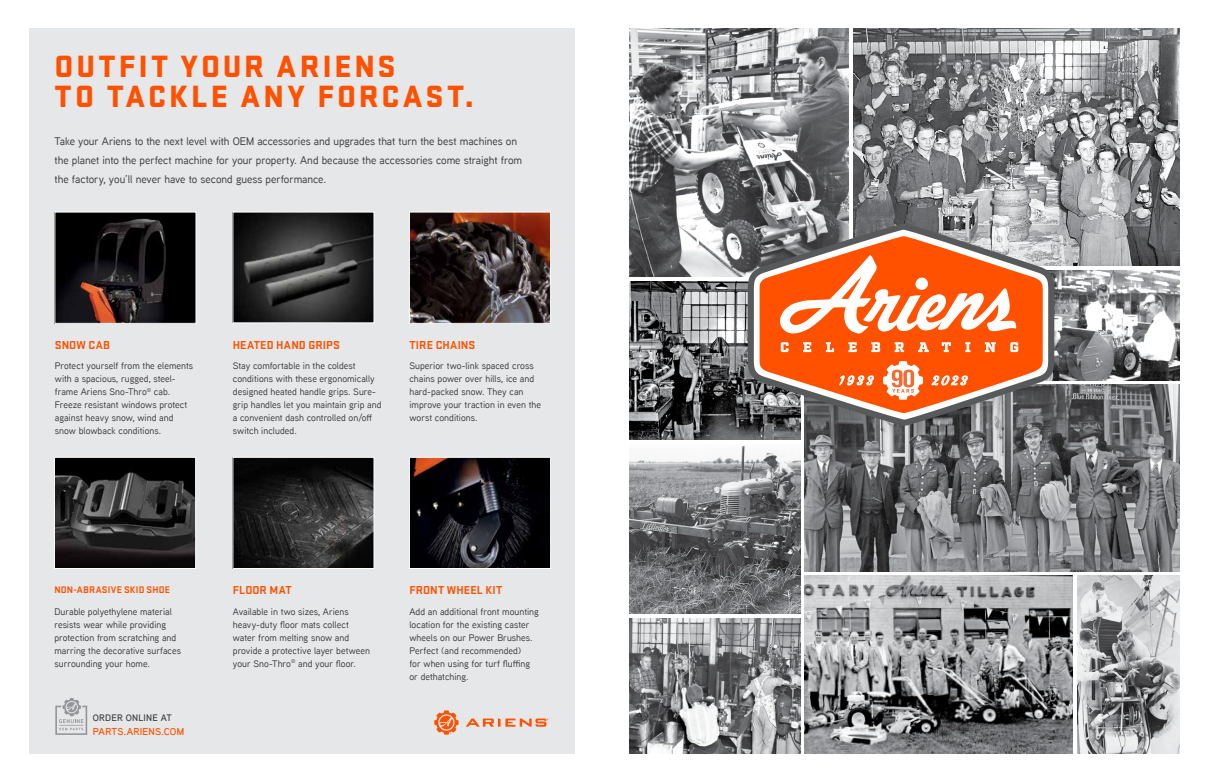
<style>
.page{position:relative;width:1206px;height:783px;background:#fff}
.page>*{position:absolute;margin:0;border:0;box-sizing:border-box;transform-origin:0 0}
.t1{font:900 32px/30px "Stratum 1";letter-spacing:.095em;color:#ff5100}
.t2{font:700 12px "Stratum 1";letter-spacing:.015em;color:#ff5100}
.t3{font:500 11px/19px "Aaux Next";letter-spacing:-.005em;color:#414042}
.t4{font:700 10px "Stratum 1";letter-spacing:.01em;color:#ff5100}
.t5{font:600 10px "Aaux Next";letter-spacing:.015em;color:#ff5100}
.t6{font:500 9.5px/13px "Aaux Next";color:#414042}
.t7{font:600 9.4px "Aaux Next";letter-spacing:.02em;color:#414042}
</style>
<div class="page">
<div style="left:29px;top:28px;width:546px;height:726px;background:#e6e7e8"></div>
<img style="left:57px;top:214px;width:137px;height:108px">
<img style="left:235px;top:214px;width:137px;height:107px">
<img style="left:411px;top:214px;width:138px;height:108px">
<div style="left:409px;top:212px;width:142px;height:112px;border:1px solid #fff"></div>
<img style="left:411px;top:459px;width:138px;height:108px">
<div style="left:409px;top:457px;width:142px;height:112px;border:1px solid #fff"></div>
<img style="left:235px;top:459px;width:137px;height:108px">
<div style="left:233px;top:457px;width:141px;height:112px;border:1px solid #fff"></div>
<img style="left:56px;top:459px;width:138px;height:108px">
<div style="left:54px;top:457px;width:142px;height:112px;border:1px solid #fff"></div>
<svg style="left:466px;top:718px;width:82px;height:9px"></svg>
<svg style="left:434px;top:710px;width:25px;height:25px"></svg>
<svg style="left:55px;top:698px;width:32px;height:37px"></svg>
<img style="left:630px;top:446px;width:170px;height:167px">
<img style="left:853px;top:28px;width:326px;height:238px">
<img style="left:630px;top:281px;width:170px;height:159px">
<img style="left:805px;top:385px;width:374px;height:186px">
<img style="left:805px;top:576px;width:268px;height:178px">
<img style="left:630px;top:28px;width:218px;height:249px">
<img style="left:1077px;top:576px;width:102px;height:178px">
<img style="left:1057px;top:271px;width:122px;height:109px">
<svg style="left:745px;top:221px;width:312px;height:207px;background:#808183"></svg>
<svg style="left:759px;top:236px;width:284px;height:177px;background:#d56e3f"></svg>
<svg style="left:781px;top:342px;width:8px;height:10px"></svg>
<svg style="left:803px;top:342px;width:8px;height:10px"></svg>
<svg style="left:826px;top:342px;width:8px;height:10px"></svg>
<svg style="left:848px;top:342px;width:9px;height:10px"></svg>
<svg style="left:871px;top:342px;width:9px;height:10px"></svg>
<svg style="left:895px;top:342px;width:9px;height:10px"></svg>
<svg style="left:918px;top:342px;width:11px;height:10px"></svg>
<svg style="left:942px;top:342px;width:9px;height:10px"></svg>
<svg style="left:965px;top:342px;width:5px;height:10px"></svg>
<svg style="left:985px;top:342px;width:11px;height:10px"></svg>
<svg style="left:1010px;top:342px;width:8px;height:10px"></svg>
<svg style="left:839px;top:366px;width:35px;height:19px"></svg>
<svg style="left:931px;top:375px;width:37px;height:11px"></svg>
<svg style="left:779px;top:255px;width:237px;height:79px"></svg>
<svg style="left:883px;top:361px;width:40px;height:39px"></svg>
<img style="left:630px;top:618px;width:170px;height:136px">
<h1 class="t1" style="left:55px;top:49px;width:421px">OUTFIT YOUR ARIENS<br>TO TACKLE ANY FORCAST.</h1>
<p class="t3" style="left:55px;top:132px;width:469px">Take your Ariens to the next level with OEM accessories and upgrades that turn the best machines on the planet into the perfect machine for your property. And because the accessories come straight from the factory, you’ll never have to second guess performance.</p>
<p class="t2" style="left:55px;top:337px;width:57px">SNOW CAB</p>
<p class="t6" style="left:55px;top:359px;width:140px">Protect yourself from the elements with a spacious, rugged, steel&shy;frame Ariens Sno-Thro<sup>®</sup> cab.<br>Freeze resistant windows protect against heavy snow, wind and snow blowback conditions.</p>
<p class="t2" style="left:233px;top:337px;width:108px">HEATED HAND GRIPS</p>
<p class="t6" style="left:233px;top:359px;width:150px">Stay comfortable in the coldest conditions with these ergonomically designed heated handle grips. Sure&shy;grip handles let you maintain grip and a convenient dash controlled on/off switch included.</p>
<p class="t2" style="left:409px;top:337px;width:67px">TIRE CHAINS</p>
<p class="t6" style="left:409px;top:359px;width:133px">Superior two-link spaced cross chains power over hills, ice and hard-packed snow. They can improve your traction in even the worst conditions.</p>
<p class="t4" style="left:54px;top:582px;width:117px">NON-ABRASIVE SKID SHOE</p>
<p class="t6" style="left:54px;top:604px;width:128px">Durable polyethylene material resists wear while providing protection from scratching and marring the decorative surfaces surrounding your home.</p>
<p class="t6" style="left:409px;top:604px;width:131px">Add an additional front mounting location for the existing caster wheels on our Power Brushes.<br>Perfect (and recommended)<br>for when using for turf fluffing or dethatching.</p>
<p class="t2" style="left:233px;top:582px;width:60px">FLOOR MAT</p>
<p class="t2" style="left:409px;top:582px;width:94px">FRONT WHEEL KIT</p>
<p class="t6" style="left:233px;top:604px;width:139px">Available in two sizes, Ariens heavy-duty floor mats collect water from melting snow and provide a protective layer between your Sno-Thro<sup>®</sup> and your floor.</p>
<p class="t7" style="left:93px;top:711px;width:80px">ORDER ONLINE AT</p>
<p class="t5" style="left:93px;top:724px;width:93px">PARTS.ARIENS.COM</p>
</div>
